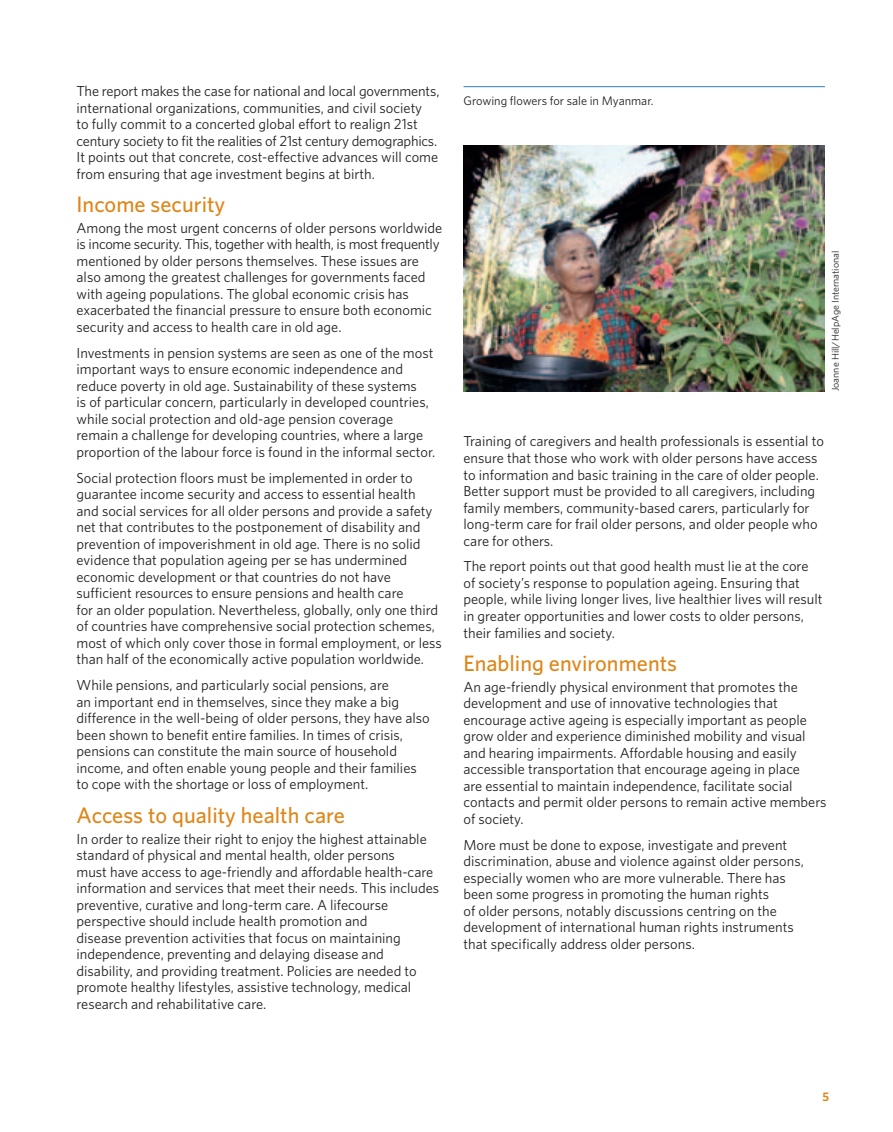
<style>
.page{position:relative;width:893px;height:1132px;background:#fff}
.page>*{position:absolute;margin:0;border:0;box-sizing:border-box;transform-origin:0 0}
.t1{font:600 20.25px "UNFPA";color:#df8619}
.t2{font:13.2px/16.5px "UNFPA Text";color:#231f20}
.t3{font:11.25px "UNFPA Text";color:#231f20}
.t4{font:700 11.1px "UNFPA";color:#df8619}
.t5{font:9px "UNFPA Text";color:#231f20}
</style>
<div class="page">
<img style="left:463px;top:146px;width:362px;height:245px">
<hr style="left:463px;top:86px;width:362px;height:1px;background:#3a88bf">
<p class="t2" style="left:77px;top:82px;width:365px">The report makes the case for national and local governments, international organizations, communities, and civil society<br>to fully commit to a concerted global effort to realign 21st century society to fit the realities of 21st century demographics.<br>It points out that concrete, cost-effective advances will come from ensuring that age investment begins at birth.</p>
<h1 class="t1" style="left:77px;top:191px;width:150px">Income security</h1>
<p class="t2" style="left:77px;top:219px;width:367px">Among the most urgent concerns of older persons worldwide is income security. This, together with health, is most frequently mentioned by older persons themselves. These issues are also among the greatest challenges for governments faced with ageing populations. The global economic crisis has exacerbated the financial pressure to ensure both economic security and access to health care in old age.</p>
<p class="t2" style="left:77px;top:344px;width:360px">Investments in pension systems are seen as one of the most important ways to ensure economic independence and reduce poverty in old age. Sustainability of these systems<br>is of particular concern, particularly in developed countries, while social protection and old-age pension coverage remain a challenge for developing countries, where a large proportion of the labour force is found in the informal sector.</p>
<p class="t2" style="left:77px;top:469px;width:367px">Social protection floors must be implemented in order to guarantee income security and access to essential health<br>and social services for all older persons and provide a safety net that contributes to the postponement of disability and prevention of impoverishment in old age. There is no solid evidence that population ageing per se has undermined economic development or that countries do not have sufficient resources to ensure pensions and health care<br>for an older population. Nevertheless, globally, only one third of countries have comprehensive social protection schemes, most of which only cover those in formal employment, or less than half of the economically active population worldwide.</p>
<p class="t2" style="left:77px;top:676px;width:355px">While pensions, and particularly social pensions, are<br>an important end in themselves, since they make a big difference in the well-being of older persons, they have also been shown to benefit entire families. In times of crisis, pensions can constitute the main source of household income, and often enable young people and their families to cope with the shortage or loss of employment.</p>
<h1 class="t1" style="left:77px;top:801px;width:270px">Access to quality health care</h1>
<p class="t2" style="left:77px;top:829px;width:364px">In order to realize their right to enjoy the highest attainable standard of physical and mental health, older persons<br>must have access to age-friendly and affordable health-care information and services that meet their needs. This includes preventive, curative and long-term care. A lifecourse perspective should include health promotion and<br>disease prevention activities that focus on maintaining independence, preventing and delaying disease and disability, and providing treatment. Policies are needed to promote healthy lifestyles, assistive technology, medical research and rehabilitative care.</p>
<p class="t3" style="left:463px;top:94px;width:191px">Growing flowers for sale in Myanmar.</p>
<p class="t5" style="left:829px;top:391px;width:142px;rotate:-90deg">Joanne Hill/HelpAge International</p>
<p class="t2" style="left:463px;top:432px;width:362px">Training of caregivers and health professionals is essential to ensure that those who work with older persons have access to information and basic training in the care of older people.<br>Better support must be provided to all caregivers, including family members, community-based carers, particularly for long-term care for frail older persons, and older people who care for others.</p>
<p class="t2" style="left:463px;top:557px;width:360px">The report points out that good health must lie at the core of society’s response to population ageing. Ensuring that people, while living longer lives, live healthier lives will result in greater opportunities and lower costs to older persons, their families and society.</p>
<h1 class="t1" style="left:463px;top:649px;width:215px">Enabling environments</h1>
<p class="t2" style="left:463px;top:677px;width:365px">An age-friendly physical environment that promotes the development and use of innovative technologies that encourage active ageing is especially important as people grow older and experience diminished mobility and visual and hearing impairments. Affordable housing and easily accessible transportation that encourage ageing in place<br>are essential to maintain independence, facilitate social contacts and permit older persons to remain active members of society.</p>
<p class="t2" style="left:463px;top:835px;width:342px">More must be done to expose, investigate and prevent discrimination, abuse and violence against older persons, especially women who are more vulnerable. There has been some progress in promoting the human rights<br>of older persons, notably discussions centring on the development of international human rights instruments that specifically address older persons.</p>
<p class="t4" style="left:822px;top:1088px;width:8px">5</p>
</div>
